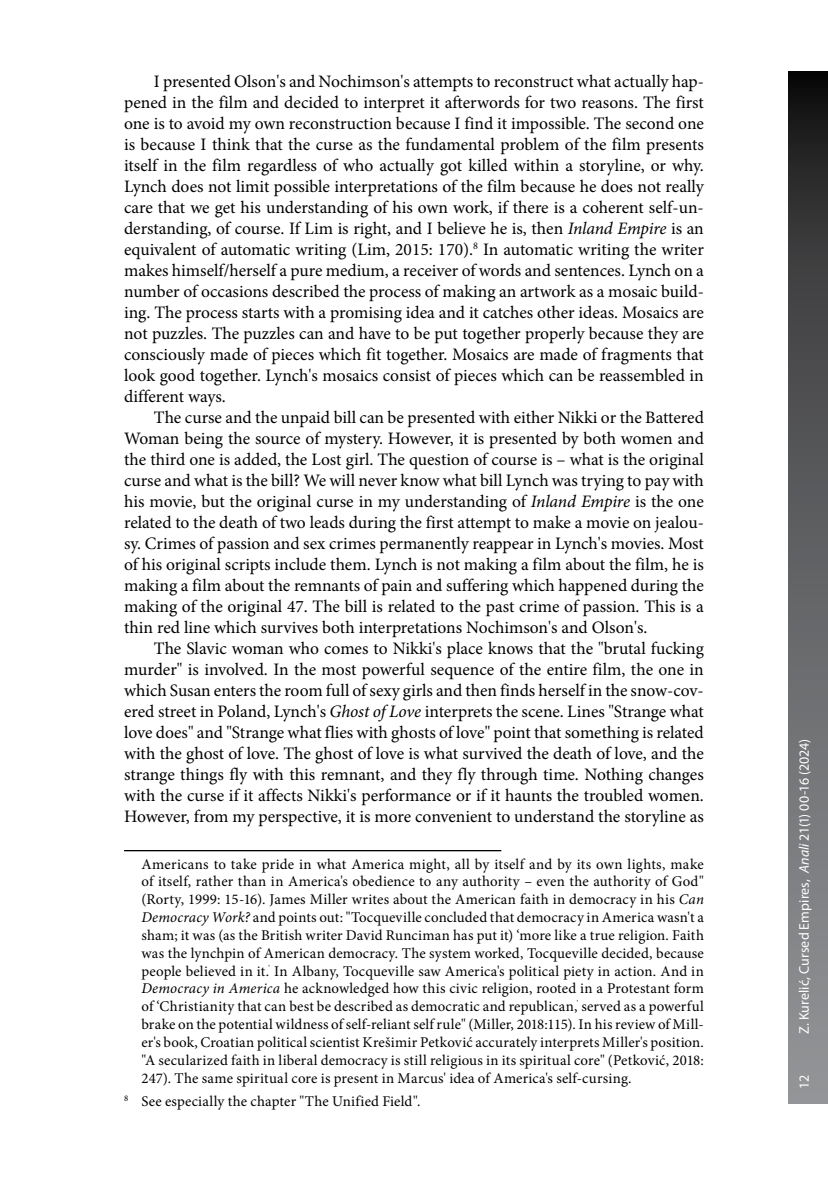
<style>
.page{position:relative;width:828px;height:1180px;background:#fff}
.page>*{position:absolute;margin:0;border:0;box-sizing:border-box;transform-origin:0 0}
.t1{font:17.5px/21px "Minion Pro";letter-spacing:-.005em;color:#000;text-align:justify}
.t2{font:14.88px/17.8px "Minion Pro";letter-spacing:.01em;color:#000;text-align:justify}
.t3{font:14px "Myriad Pro";letter-spacing:.005em;color:#fff}
.s1{font-style:italic}
</style>
<div class="page">
<svg style="left:788px;top:71px;width:40px;height:1032px;background:#5e5f61"></svg>
<hr style="left:124px;top:850px;width:377px;height:1px;background:#000">
<p class="t1" style="left:124px;top:71px;width:581px;text-indent:30px">I presented Olson's and Nochimson's attempts to reconstruct what actually hap&shy;pened in the film and decided to interpret it afterwords for two reasons. The first one is to avoid my own reconstruction because I find it impossible. The second one is because I think that the curse as the fundamental problem of the film presents itself in the film regardless of who actually got killed within a storyline, or why.<br>Lynch does not limit possible interpretations of the film because he does not really care that we get his understanding of his own work, if there is a coherent self-un&shy;derstanding, of course. If Lim is right, and I believe he is, then <span class="s1">Inland Empire</span> is an equivalent of automatic writing (Lim, 2015: 170).<sup>8</sup> In automatic writing the writer makes himself/herself a pure medium, a receiver of words and sentences. Lynch on a number of occasions described the process of making an artwork as a mosaic build&shy;ing. The process starts with a promising idea and it catches other ideas. Mosaics are not puzzles. The puzzles can and have to be put together properly because they are consciously made of pieces which fit together. Mosaics are made of fragments that look good together. Lynch's mosaics consist of pieces which can be reassembled in different ways.</p>
<p class="t1" style="left:124px;top:407px;width:581px;text-indent:30px">The curse and the unpaid bill can be presented with either Nikki or the Battered Woman being the source of mystery. However, it is presented by both women and the third one is added, the Lost girl. The question of course is – what is the original curse and what is the bill? We will never know what bill Lynch was trying to pay with his movie, but the original curse in my understanding of <span class="s1">Inland Empire</span> is the one related to the death of two leads during the first attempt to make a movie on jealou&shy;sy. Crimes of passion and sex crimes permanently reappear in Lynch's movies. Most of his original scripts include them. Lynch is not making a film about the film, he is making a film about the remnants of pain and suffering which happened during the making of the original 47. The bill is related to the past crime of passion. This is a thin red line which survives both interpretations Nochimson's and Olson's.</p>
<p class="t1" style="left:124px;top:638px;width:581px;text-indent:30px">The Slavic woman who comes to Nikki's place knows that the "brutal fucking murder" is involved. In the most powerful sequence of the entire film, the one in which Susan enters the room full of sexy girls and then finds herself in the snow-cov&shy;ered street in Poland, Lynch's <span class="s1">Ghost of Love</span> interprets the scene. Lines "Strange what love does" and "Strange what flies with ghosts of love" point that something is related with the ghost of love. The ghost of love is what survived the death of love, and the strange things fly with this remnant, and they fly through time. Nothing changes with the curse if it affects Nikki's performance or if it haunts the troubled women.<br>However, from my perspective, it is more convenient to understand the storyline as</p>
<p class="t2" style="left:141px;top:855px;width:564px">Americans to take pride in what America might, all by itself and by its own lights, make of itself, rather than in America's obedience to any authority – even the authority of God" (Rorty, 1999: 15-16). James Miller writes about the American faith in democracy in his <span class="s1">Can Democracy Work?</span> and points out: "Tocqueville concluded that democracy in America wasn't a sham; it was (as the British writer David Runciman has put it) ‘more like a true religion. Faith was the lynchpin of American democracy. The system worked, Tocqueville decided, because people believed in it.<sup>'</sup> In Albany, Tocqueville saw America's political piety in action. And in <span class="s1">Democracy in America</span> he acknowledged how this civic religion, rooted in a Protestant form of ‘Christianity that can best be described as democratic and republican,<sup>'</sup> served as a powerful brake on the potential wildness of self-reliant self rule" (Miller, 2018:115). In his review of Mill&shy;er's book, Croatian political scientist Krešimir Petković accurately interprets Miller's position. "A secularized faith in liberal democracy is still religious in its spiritual core" (Petković, 2018:<br>247). The same spiritual core is present in Marcus' idea of America's self-cursing.</p>
<p class="t2" style="left:124px;top:1092px;width:298px"><sup>8</sup> See especially the chapter "The Unified Field".</p>
<p class="t3" style="left:795px;top:1034px;width:296px;rotate:-90deg">Z. Kurelić, Cursed Empires, <span class="s1">Anali</span> 21(1) 00-16 (2024)</p>
<p class="t3" style="left:795px;top:1088px;width:15px;rotate:-90deg">12</p>
</div>
